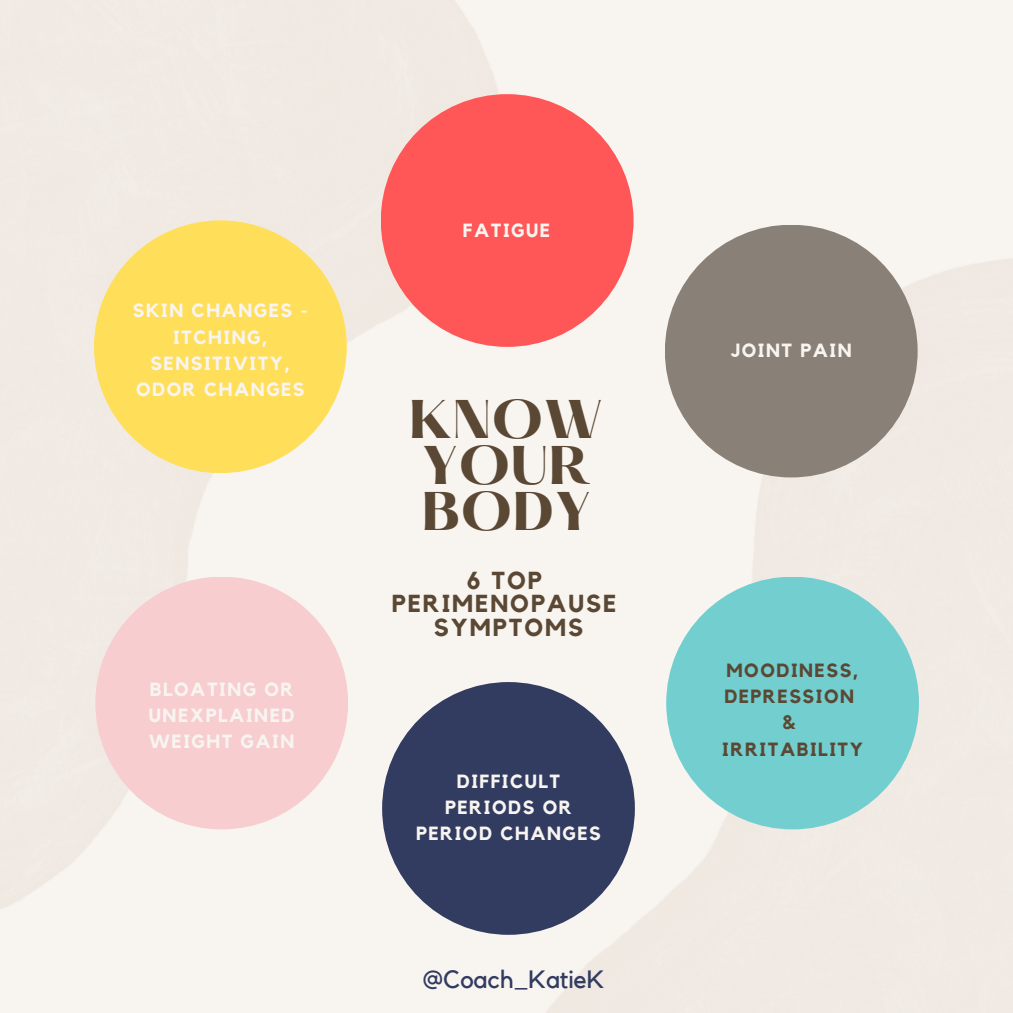
<style>
.page{position:relative;width:1013px;height:1013px;background:#fff}
.page>*{position:absolute;margin:0;border:0;box-sizing:border-box;transform-origin:0 0}
.t1{font:700 47.5px/46px "Hatton";color:#5b4834}
.t2{font:25px "Kollektif";color:#323b60}
.t3{font:700 24.5px/23.5px "Kollektif";letter-spacing:.08em;color:#5b4834;text-align:center}
.t4{font:700 19px/26.2px "Kollektif";letter-spacing:.08em;color:#f8f5f0;text-align:center}
.t5{font:700 19px/26.2px "Kollektif";letter-spacing:.08em;color:#5b4834}
</style>
<div class="page">
<div style="left:0;top:0;width:1012px;height:1012px;background:linear-gradient(to right,#f4efea,#f5f1eb)"></div>
<div style="left:94px;top:220px;width:253px;height:253px;background:#ffde59;border-radius:50%"></div>
<div style="left:381px;top:94px;width:252px;height:253px;background:#ff5757;border-radius:50%"></div>
<div style="left:665px;top:225px;width:252px;height:252px;background:#898177;border-radius:50%"></div>
<div style="left:95px;top:576px;width:253px;height:253px;background:#f7cdd0;border-radius:50%"></div>
<div style="left:382px;top:682px;width:253px;height:252px;background:#323b60;border-radius:50%"></div>
<div style="left:666px;top:576px;width:253px;height:253px;background:#73ced0;border-radius:50%"></div>
<p class="t4" style="left:133px;top:298px;width:176px">SKIN CHANGES -<br>ITCHING,<br>SENSITIVITY,<br>ODOR CHANGES</p>
<p class="t4" style="left:149px;top:676px;width:147px;text-align:justify">BLOATING OR UNEXPLAINED WEIGHT GAIN</p>
<p class="t4" style="left:463px;top:218px;width:89px">FATIGUE</p>
<p class="t1" style="left:409px;top:402px;width:196px">KNOW<br>YOUR<br>BODY</p>
<p class="t3" style="left:392px;top:569px;width:226px">6 TOP<br>PERIMENOPAUSE<br>SYMPTOMS</p>
<p class="t4" style="left:416px;top:768px;width:186px">DIFFICULT<br>PERIODS OR<br>PERIOD CHANGES</p>
<h1 class="t2" style="left:423px;top:967px;width:183px">@Coach_KatieK</h1>
<p class="t4" style="left:730px;top:338px;width:122px">JOINT PAIN</p>
<p class="t5" style="left:724px;top:657px;width:136px">MOODINESS,<br>DEPRESSION</p>
<p class="t5" style="left:782px;top:710px;width:15px">&amp;</p>
<p class="t5" style="left:722px;top:736px;width:142px">IRRITABILITY</p>
</div>
